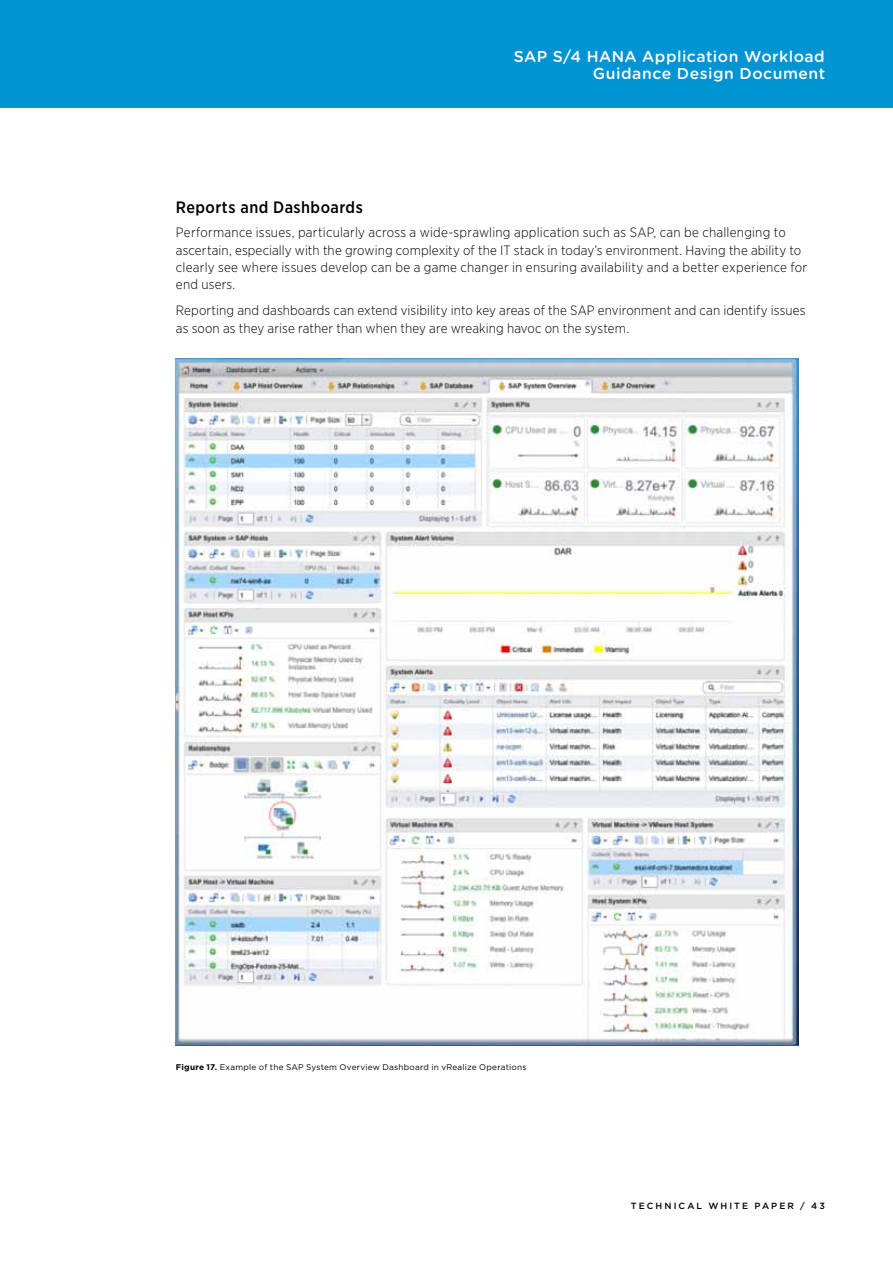
<style>
.page{position:relative;width:893px;height:1263px;background:#fff}
.page>*{position:absolute;margin:0;border:0;box-sizing:border-box;transform-origin:0 0}
.t1{font:500 16.5px "Gotham Narrow";letter-spacing:.025em;color:#000}
.t2{font:500 15.75px/17.2px "Gotham Rounded";letter-spacing:.03em;color:#fff;text-align:right}
.t3{font:300 13.5px/17.2px "Gotham Narrow";letter-spacing:.01em;color:#000}
.t4{font:500 9px "Gotham";letter-spacing:.23em;color:#000}
.t5{font:8.25px "Gotham";letter-spacing:.025em;color:#000}
.s1{font-weight:700}
</style>
<div class="page">
<div style="left:0;top:0;width:893px;height:108px;background:#0194d3"></div>
<img style="left:176px;top:359px;width:622px;height:687px">
<p class="t2" style="left:514px;top:47px;width:313px">SAP S/4 HANA Application Workload<br>Guidance Design Document</p>
<p class="t1" style="left:176px;top:196px;width:188px">Reports and Dashboards</p>
<p class="t3" style="left:176px;top:224px;width:633px">Performance issues, particularly across a wide-sprawling application such as SAP, can be challenging to ascertain, especially with the growing complexity of the IT stack in today’s environment. Having the ability to clearly see where issues develop can be a game changer in ensuring availability and a better experience for end users.</p>
<p class="t3" style="left:176px;top:302px;width:631px">Reporting and dashboards can extend visibility into key areas of the SAP environment and can identify issues as soon as they arise rather than when they are wreaking havoc on the system.</p>
<p class="t5" style="left:176px;top:1062px;width:352px"><span class="s1">Figure 17.</span> Example of the SAP System Overview Dashboard in vRealize Operations</p>
<p class="t4" style="left:631px;top:1200px;width:9px">TECHNIC</p>
<p class="t4" style="left:687px;top:1200px;width:41px">AL WHITE</p>
<p class="t4" style="left:754px;top:1200px;width:72px">PAPE R / 43</p>
</div>
